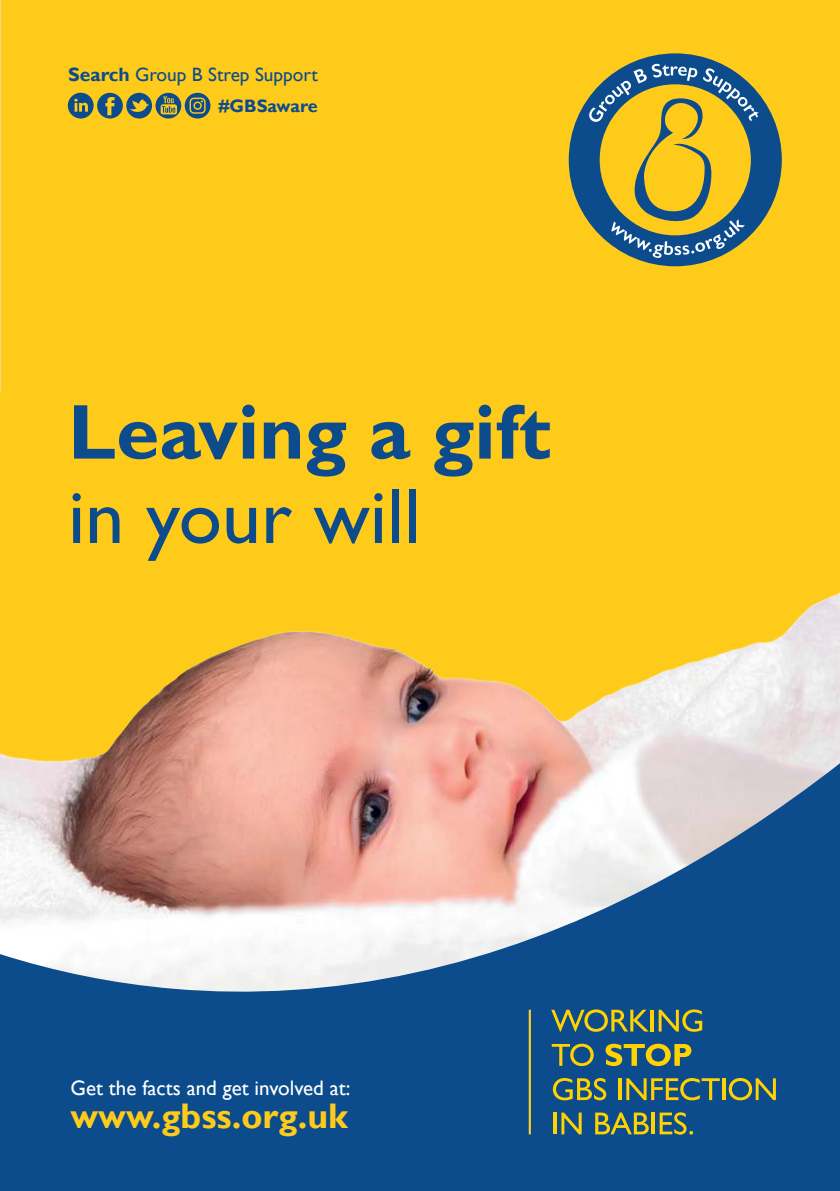
<style>
.page{position:relative;width:840px;height:1191px;background:#fff}
.page>*{position:absolute;margin:0;border:0;box-sizing:border-box;transform-origin:0 0}
.t1{font:700 78px "Gill Sans";color:#0c4c8d}
.t2{font:78px "Gill Sans";color:#0c4c8d}
.t3{font:700 35.6px "Gill Sans";color:#ffcb1b}
.t4{font:21px "Gill Sans";color:#fff}
.t5{font:19.2px "Gill Sans";color:#0c4c8d}
.t6{font:700 18px "Gill Sans";color:#0c4c8d}
.s1{font-weight:700}
</style>
<div class="page">
<div style="left:0;top:0;width:839px;height:1020px;background:#ffcb1b"></div>
<div style="left:0;top:1002px;width:839px;height:189px;background:#0c4c8d"></div>
<svg style="left:551px;top:1009px;width:97px;height:22px;background:#5f7a5c"></svg>
<hr style="left:650px;top:1009px;width:3px;height:22px;background:#ffd200">
<svg style="left:658px;top:1009px;width:43px;height:22px"></svg>
<svg style="left:551px;top:1043px;width:42px;height:23px"></svg>
<svg style="left:605px;top:1043px;width:86px;height:23px;background:#7d8a4a"></svg>
<svg style="left:552px;top:1078px;width:54px;height:22px"></svg>
<hr style="left:618px;top:1078px;width:3px;height:22px;background:#ffd200">
<svg style="left:626px;top:1078px;width:93px;height:22px;background:#5f7a5c"></svg>
<hr style="left:721px;top:1078px;width:3px;height:22px;background:#ffd200">
<svg style="left:728px;top:1078px;width:47px;height:22px"></svg>
<hr style="left:553px;top:1112px;width:3px;height:22px;background:#ffd200">
<svg style="left:561px;top:1112px;width:20px;height:22px"></svg>
<svg style="left:595px;top:1112px;width:53px;height:22px"></svg>
<hr style="left:651px;top:1112px;width:3px;height:22px;background:#ffd200">
<svg style="left:659px;top:1112px;width:33px;height:22px"></svg>
<hr style="left:528px;top:1009px;width:2px;height:125px;background:#fed227">
<svg style="left:568px;top:53px;width:213px;height:213px"></svg>
<svg style="left:588px;top:64px;width:170px;height:194px"></svg>
<img style="left:0;top:593px;width:839px;height:409px">
<svg style="left:68px;top:93px;width:142px;height:25px"></svg>
<p class="t5" style="left:68px;top:67px;width:251px"><span class="s1">Search</span> Group B Strep Support</p>
<p class="t6" style="left:219px;top:98px;width:100px">#GBSaware</p>
<h1 class="t1" style="left:68px;top:400px;width:484px">Leaving a gift</h1>
<h1 class="t2" style="left:68px;top:484px;width:354px">in your will</h1>
<p class="t4" style="left:70px;top:1079px;width:281px">Get the facts and get involved at:</p>
<h2 class="t3" style="left:70px;top:1101px;width:278px">www.gbss.org.uk</h2>
</div>
